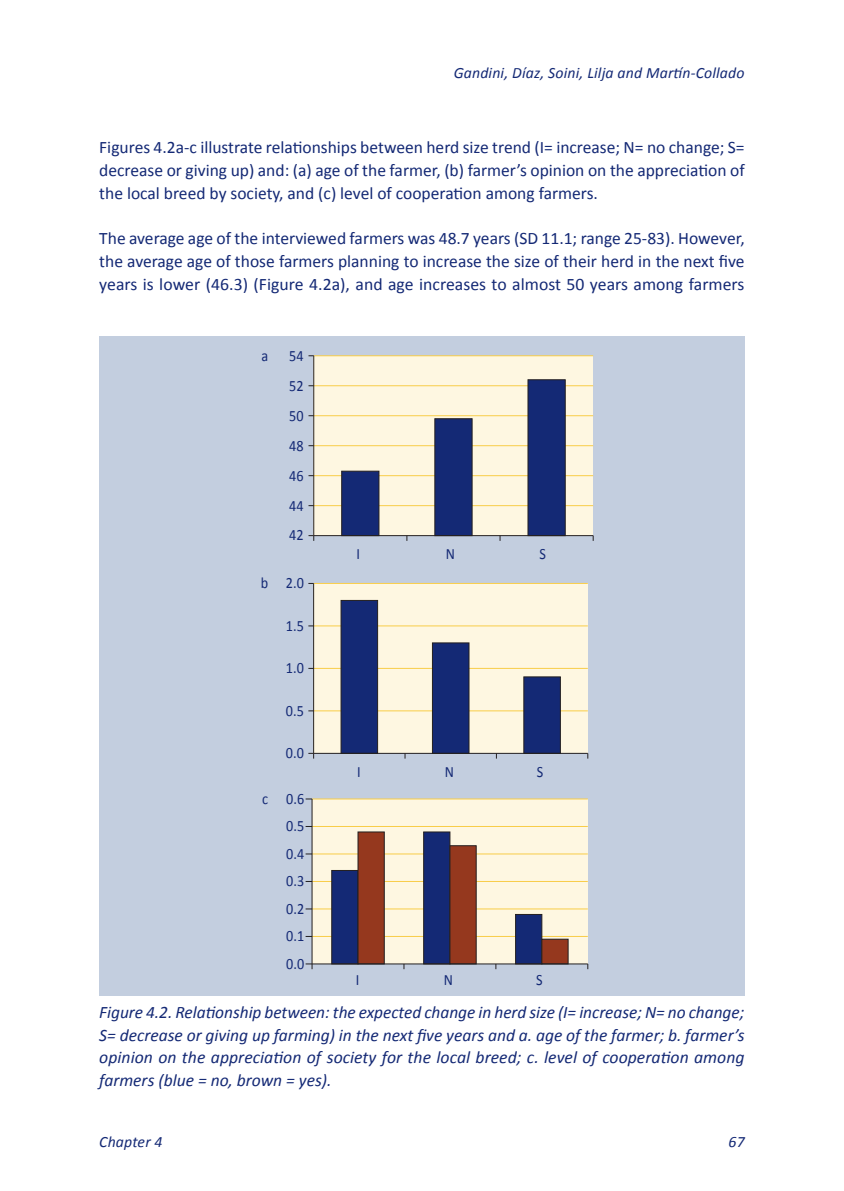
<style>
.page{position:relative;width:844px;height:1191px;background:#fff}
.page>*{position:absolute;margin:0;border:0;box-sizing:border-box;transform-origin:0 0}
.t1{font:17.5px/22.8px "Calibri";color:#142975;text-align:justify}
.bijschrift{font:italic 17.5px/22.8px "Calibri";color:#142975;text-align:justify}
.t2{font:15.75px "Calibri";color:#142975;scale:.9 1}
.t3{font:italic 15.75px "Calibri";letter-spacing:.01em;color:#142975}
</style>
<div class="page">
<div style="left:99px;top:336px;width:645px;height:659px;background:#c3cedf"></div>
<div style="left:314px;top:356px;width:279px;height:179px;background:#fef7e1"></div>
<hr style="left:314px;top:505px;width:279px;height:1px;background:#f8cd48">
<hr style="left:314px;top:475px;width:279px;height:1px;background:#f8cd48">
<hr style="left:314px;top:445px;width:279px;height:1px;background:#f8cd48">
<hr style="left:314px;top:415px;width:279px;height:1px;background:#f8cd48">
<hr style="left:314px;top:385px;width:279px;height:1px;background:#f8cd48">
<hr style="left:314px;top:355px;width:279px;height:1px;background:#f8cd48">
<hr style="left:313px;top:356px;width:1px;height:179px;background:#231f20">
<hr style="left:314px;top:535px;width:279px;height:1px;background:#231f20">
<svg style="left:308px;top:535px;width:6px;height:6px"></svg>
<svg style="left:341px;top:379px;width:225px;height:162px"></svg>
<div style="left:313px;top:583px;width:274px;height:170px;background:#fef7e1"></div>
<hr style="left:313px;top:710px;width:274px;height:1px;background:#f8cd48">
<hr style="left:313px;top:668px;width:274px;height:1px;background:#f8cd48">
<hr style="left:313px;top:625px;width:274px;height:1px;background:#f8cd48">
<hr style="left:313px;top:583px;width:274px;height:1px;background:#f8cd48">
<hr style="left:313px;top:583px;width:1px;height:170px;background:#231f20">
<hr style="left:313px;top:753px;width:274px;height:1px;background:#231f20">
<svg style="left:340px;top:599px;width:221px;height:159px"></svg>
<div style="left:312px;top:799px;width:275px;height:165px;background:#fef7e1"></div>
<hr style="left:312px;top:936px;width:275px;height:1px;background:#f8cd48">
<hr style="left:312px;top:908px;width:275px;height:1px;background:#f8cd48">
<hr style="left:312px;top:881px;width:275px;height:1px;background:#f8cd48">
<hr style="left:312px;top:853px;width:275px;height:1px;background:#f8cd48">
<hr style="left:312px;top:826px;width:275px;height:1px;background:#f8cd48">
<hr style="left:312px;top:798px;width:275px;height:1px;background:#f8cd48">
<hr style="left:311px;top:799px;width:1px;height:165px;background:#231f20">
<hr style="left:312px;top:963px;width:275px;height:1px;background:#231f20">
<svg style="left:305px;top:963px;width:7px;height:6px"></svg>
<svg style="left:331px;top:831px;width:238px;height:138px"></svg>
<p class="t3" style="left:453px;top:63px;width:292px">Gandini, Díaz, Soini, Lilja and Martín-Collado</p>
<p class="t1" style="left:99px;top:135px;width:646px">Figures 4.2a-c illustrate relationships between herd size trend (I= increase; N= no change; S= decrease or giving up) and: (a) age of the farmer, (b) farmer’s opinion on the appreciation of the local breed by society, and (c) level of cooperation among farmers.</p>
<p class="t1" style="left:99px;top:226px;width:646px">The average age of the interviewed farmers was 48.7 years (SD 11.1; range 25-83). However, the average age of those farmers planning to increase the size of their herd in the next five years is lower (46.3) (Figure 4.2a), and age increases to almost 50 years among farmers</p>
<p class="t2" style="left:261px;top:346px;width:9px">a</p>
<p class="t2" style="left:289px;top:346px;width:17px">54</p>
<p class="t2" style="left:289px;top:375px;width:17px">52</p>
<p class="t2" style="left:289px;top:405px;width:17px">50</p>
<p class="t2" style="left:289px;top:435px;width:17px">48</p>
<p class="t2" style="left:289px;top:465px;width:17px">46</p>
<p class="t2" style="left:289px;top:495px;width:17px">44</p>
<p class="t2" style="left:289px;top:525px;width:17px">42</p>
<p class="t2" style="left:356px;top:544px;width:5px">I</p>
<p class="t2" style="left:446px;top:544px;width:12px">N</p>
<p class="t2" style="left:539px;top:544px;width:9px">S</p>
<p class="t2" style="left:261px;top:573px;width:10px">b</p>
<p class="t2" style="left:286px;top:573px;width:21px">2.0</p>
<p class="t2" style="left:286px;top:616px;width:21px">1.5</p>
<p class="t2" style="left:286px;top:658px;width:21px">1.0</p>
<p class="t2" style="left:286px;top:700px;width:21px">0.5</p>
<p class="t2" style="left:286px;top:743px;width:21px">0.0</p>
<p class="t2" style="left:357px;top:761px;width:5px">I</p>
<p class="t2" style="left:445px;top:761px;width:12px">N</p>
<p class="t2" style="left:536px;top:761px;width:9px">S</p>
<p class="t2" style="left:262px;top:789px;width:8px">c</p>
<p class="t2" style="left:286px;top:789px;width:21px">0.6</p>
<p class="t2" style="left:286px;top:816px;width:21px">0.5</p>
<p class="t2" style="left:286px;top:844px;width:21px">0.4</p>
<p class="t2" style="left:286px;top:871px;width:21px">0.3</p>
<p class="t2" style="left:286px;top:898px;width:21px">0.2</p>
<p class="t2" style="left:286px;top:926px;width:21px">0.1</p>
<p class="t2" style="left:286px;top:953px;width:21px">0.0</p>
<p class="t2" style="left:356px;top:970px;width:5px">I</p>
<p class="t2" style="left:444px;top:970px;width:12px">N</p>
<p class="t2" style="left:536px;top:970px;width:9px">S</p>
<p class="bijschrift" style="left:99px;top:999px;width:646px">Figure 4.2. Relationship between: the expected change in herd size (I= increase; N= no change; S= decrease or giving up farming) in the next five years and a. age of the farmer; b. farmer’s opinion on the appreciation of society for the local breed; c. level of cooperation among farmers (blue = no, brown = yes).</p>
<p class="t3" style="left:99px;top:1132px;width:65px">Chapter 4</p>
<p class="t3" style="left:728px;top:1132px;width:18px">67</p>
</div>
